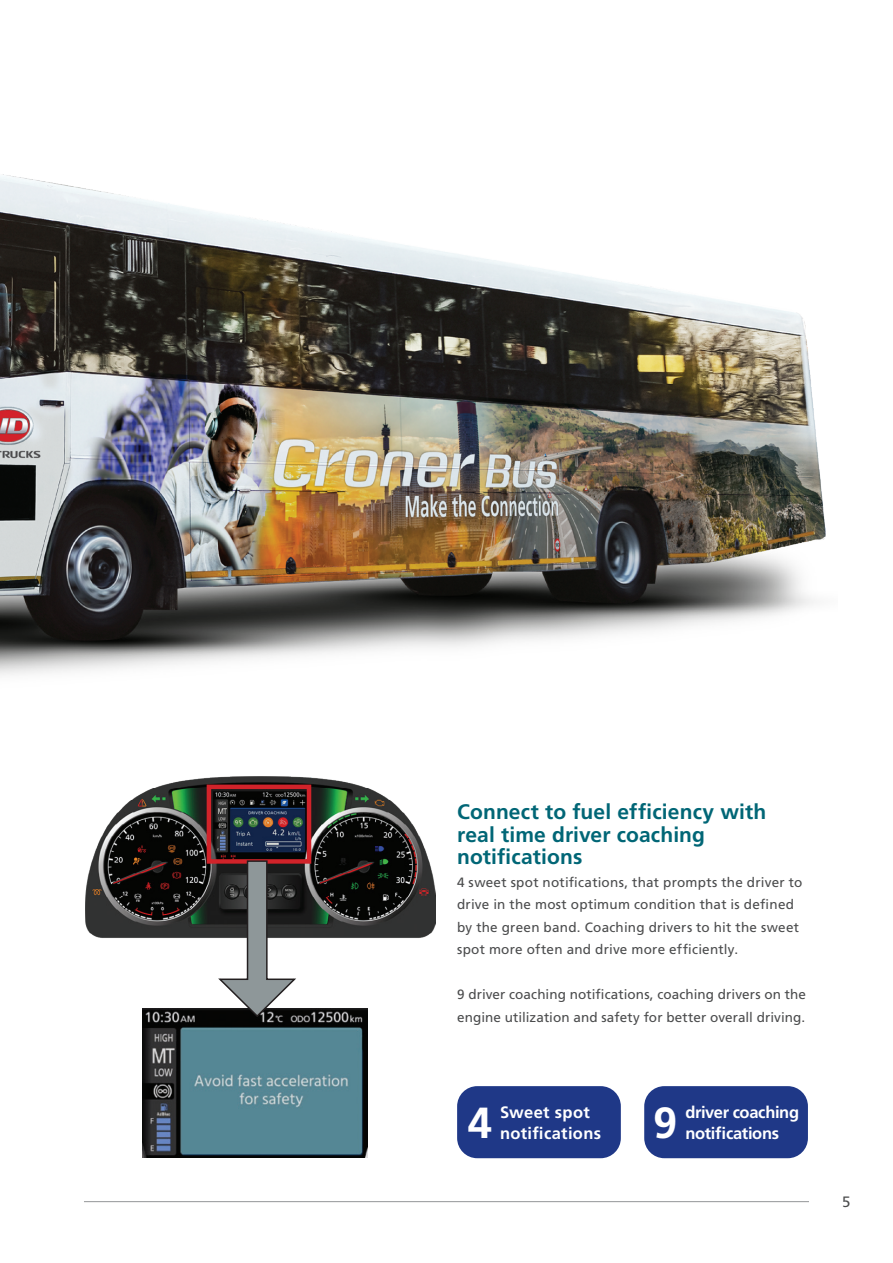
<style>
.page{position:relative;width:893px;height:1263px;background:#fff}
.page>*{position:absolute;margin:0;border:0;box-sizing:border-box;transform-origin:0 0}
.t1{font:700 43.5px "Frutiger LT Std";color:#fff}
.t2{font:700 21px/22.5px "Frutiger LT Std";letter-spacing:.005em;color:#016676}
.t3{font:700 16.5px "Frutiger LT Std";letter-spacing:-.015em;color:#fff}
.t4{font:700 16.5px "Frutiger LT Std";letter-spacing:.02em;color:#fff}
.t5{font:15px "Frutiger LT Std";color:#4b4c4d}
.t6{font:13.5px/22.5px "Frutiger LT Std";letter-spacing:.015em;color:#4b4c4d}
</style>
<div class="page">
<hr style="left:84px;top:1201px;width:725px;height:1px;background:#939598">
<img style="left:0;top:174px;width:826px;height:501px">
<img style="left:85px;top:776px;width:351px;height:162px">
<img style="left:142px;top:1008px;width:225px;height:150px">
<div style="left:207px;top:784px;width:104px;height:80px;border:4px solid #d1232a"></div>
<svg style="left:216px;top:860px;width:82px;height:158px"></svg>
<div style="left:457px;top:1086px;width:164px;height:72px;background:#1f3887;border-radius:20px"></div>
<div style="left:644px;top:1086px;width:164px;height:72px;background:#1f3887;border-radius:20px"></div>
<h2 class="t2" style="left:457px;top:801px;width:311px">Connect to fuel efficiency with real time driver coaching notifications</h2>
<p class="t6" style="left:457px;top:871px;width:347px">4 sweet spot notifications, that prompts the driver to drive in the most optimum condition that is defined by the green band. Coaching drivers to hit the sweet spot more often and drive more efficiently.</p>
<p class="t6" style="left:457px;top:983px;width:350px">9 driver coaching notifications, coaching drivers on the engine utilization and safety for better overall driving.</p>
<h1 class="t1" style="left:468px;top:1097px;width:26px">4</h1>
<p class="t4" style="left:500px;top:1102px;width:91px">Sweet spot</p>
<p class="t4" style="left:500px;top:1123px;width:103px">notifications</p>
<h1 class="t1" style="left:653px;top:1097px;width:26px">9</h1>
<p class="t3" style="left:685px;top:1103px;width:115px">driver coaching</p>
<p class="t3" style="left:685px;top:1124px;width:95px">notifications</p>
<p class="t5" style="left:842px;top:1193px;width:10px">5</p>
</div>
